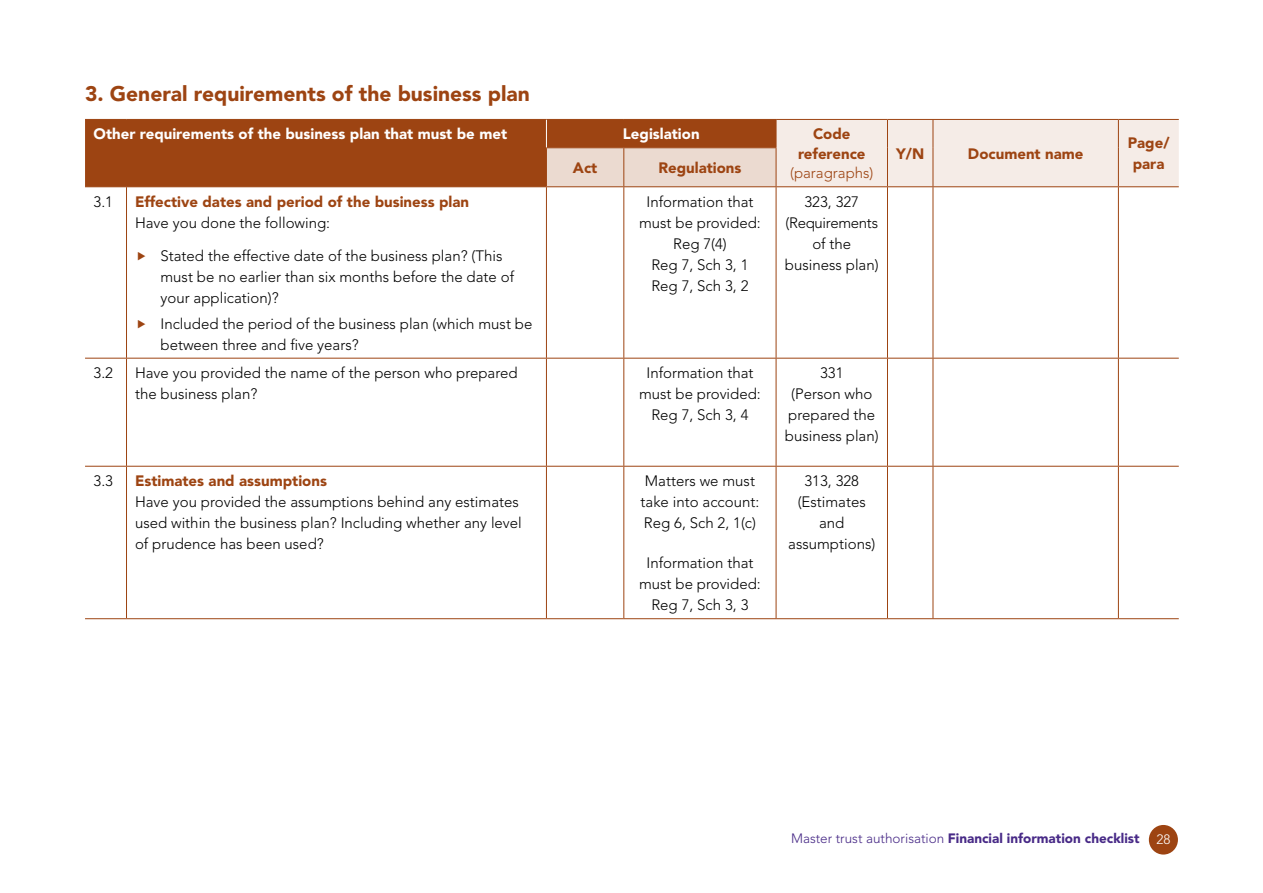
<style>
.page{position:relative;width:1263px;height:893px;background:#fff}
.page>*{position:absolute;margin:0;border:0;box-sizing:border-box;transform-origin:0 0}
.t1{font:900 21px "Avenir LT Std";color:#9d4412}
.t2{font:300 15px/21px "Avenir LT Std";color:#000;text-align:center}
.t3{font:900 15px/19.5px "Avenir LT Std";color:#9d4412;text-align:center}
.t4{font:900 15px "Avenir LT Std";color:#fff}
.t5{font:300 15px "Avenir LT Std";color:#9d4412}
.t6{font:900 13.5px "Avenir LT Std";color:#482a87}
.s1{font-weight:300}
.s2{font-weight:300;color:#fff}
</style>
<div class="page">
<div style="left:1149px;top:825px;width:29px;height:29px;background:#9d4412;border-radius:50%"></div>
<div style="left:85px;top:120px;width:461px;height:66px;background:#9d4412"></div>
<hr style="left:623px;top:187px;width:1px;height:171px;background:#9d4412">
<hr style="left:776px;top:187px;width:1px;height:171px;background:#9d4412">
<hr style="left:623px;top:359px;width:1px;height:107px;background:#9d4412">
<hr style="left:776px;top:358px;width:111px;height:1px;background:#9d4412">
<hr style="left:776px;top:359px;width:1px;height:107px;background:#9d4412">
<hr style="left:546px;top:466px;width:78px;height:1px;background:#9d4412">
<hr style="left:624px;top:466px;width:152px;height:1px;background:#9d4412">
<hr style="left:623px;top:467px;width:1px;height:151px;background:#9d4412">
<hr style="left:776px;top:466px;width:111px;height:1px;background:#9d4412">
<hr style="left:776px;top:467px;width:1px;height:151px;background:#9d4412">
<hr style="left:776px;top:618px;width:111px;height:1px;background:#9d4412">
<hr style="left:887px;top:187px;width:1px;height:171px;background:#9d4412">
<hr style="left:887px;top:358px;width:46px;height:1px;background:#9d4412">
<hr style="left:887px;top:359px;width:1px;height:107px;background:#9d4412">
<hr style="left:1118px;top:358px;width:61px;height:1px;background:#9d4412">
<hr style="left:887px;top:466px;width:46px;height:1px;background:#9d4412">
<hr style="left:887px;top:467px;width:1px;height:151px;background:#9d4412">
<hr style="left:1118px;top:466px;width:61px;height:1px;background:#9d4412">
<hr style="left:887px;top:618px;width:46px;height:1px;background:#9d4412">
<hr style="left:1118px;top:618px;width:61px;height:1px;background:#9d4412">
<hr style="left:85px;top:119px;width:41px;height:1px;background:#9d4412">
<hr style="left:126px;top:119px;width:420px;height:1px;background:#9d4412">
<hr style="left:85px;top:186px;width:41px;height:1px;background:#9d4412">
<hr style="left:126px;top:186px;width:420px;height:1px;background:#9d4412">
<hr style="left:126px;top:187px;width:1px;height:171px;background:#9d4412">
<hr style="left:546px;top:187px;width:1px;height:171px;background:#9d4412">
<hr style="left:85px;top:358px;width:41px;height:1px;background:#9d4412">
<hr style="left:126px;top:358px;width:420px;height:1px;background:#9d4412">
<hr style="left:126px;top:359px;width:1px;height:107px;background:#9d4412">
<hr style="left:546px;top:359px;width:1px;height:107px;background:#9d4412">
<hr style="left:85px;top:466px;width:41px;height:1px;background:#9d4412">
<hr style="left:126px;top:466px;width:420px;height:1px;background:#9d4412">
<hr style="left:126px;top:467px;width:1px;height:151px;background:#9d4412">
<hr style="left:546px;top:467px;width:1px;height:151px;background:#9d4412">
<hr style="left:85px;top:618px;width:41px;height:1px;background:#9d4412">
<hr style="left:126px;top:618px;width:420px;height:1px;background:#9d4412">
<hr style="left:546px;top:358px;width:78px;height:1px;background:#9d4412">
<hr style="left:624px;top:358px;width:152px;height:1px;background:#9d4412">
<hr style="left:546px;top:618px;width:78px;height:1px;background:#9d4412">
<hr style="left:624px;top:618px;width:152px;height:1px;background:#9d4412">
<svg style="left:546px;top:119px;width:633px;height:68px"></svg>
<hr style="left:933px;top:148px;width:1px;height:38px;background:#9d4412">
<hr style="left:1118px;top:148px;width:1px;height:38px;background:#9d4412">
<hr style="left:933px;top:186px;width:185px;height:1px;background:#9d4412">
<hr style="left:933px;top:187px;width:1px;height:171px;background:#9d4412">
<hr style="left:1118px;top:187px;width:1px;height:171px;background:#9d4412">
<hr style="left:933px;top:358px;width:185px;height:1px;background:#9d4412">
<hr style="left:933px;top:359px;width:1px;height:107px;background:#9d4412">
<hr style="left:1118px;top:359px;width:1px;height:107px;background:#9d4412">
<hr style="left:933px;top:466px;width:185px;height:1px;background:#9d4412">
<hr style="left:933px;top:467px;width:1px;height:151px;background:#9d4412">
<hr style="left:1118px;top:467px;width:1px;height:151px;background:#9d4412">
<hr style="left:933px;top:618px;width:185px;height:1px;background:#9d4412">
<h1 class="t1" style="left:85px;top:81px;width:446px">3. General requirements of the business plan</h1>
<p class="t4" style="left:94px;top:125px;width:415px">Other requirements of the business plan that must be met</p>
<p class="t4" style="left:623px;top:125px;width:78px">Legislation</p>
<p class="t3" style="left:798px;top:124px;width:69px">Code reference</p>
<p class="t5" style="left:790px;top:164px;width:85px">(paragraphs)</p>
<p class="t3" style="left:1128px;top:133px;width:43px">Page/</p>
<p class="t3" style="left:896px;top:144px;width:30px">Y/N</p>
<p class="t3" style="left:968px;top:144px;width:117px">Document name</p>
<p class="t3" style="left:573px;top:158px;width:26px">Act</p>
<p class="t3" style="left:658px;top:158px;width:85px">Regulations</p>
<p class="t3" style="left:1133px;top:154px;width:33px">para</p>
<p class="t2" style="left:94px;top:191px;width:21px">3.1</p>
<p class="t3" style="left:135px;top:192px;width:336px">Effective dates and period of the business plan</p>
<p class="t2" style="left:135px;top:212px;width:197px">Have you done the following:</p>
<p class="t2" style="left:161px;top:246px;width:355px;text-align:left">Stated the effective date of the business plan? (This must be no earlier than six months before the date of your application)?</p>
<p class="t2" style="left:161px;top:313px;width:373px;text-align:left">Included the period of the business plan (which must be between three and five years?</p>
<p class="t2" style="left:639px;top:191px;width:123px">Information that must be provided:<br>Reg 7(4)<br>Reg 7, Sch 3, 1<br>Reg 7, Sch 3, 2</p>
<p class="t2" style="left:785px;top:191px;width:95px">323, 327 (Requirements of the business plan)</p>
<p class="t2" style="left:94px;top:362px;width:21px">3.2</p>
<p class="t2" style="left:135px;top:362px;width:384px;text-align:left">Have you provided the name of the person who prepared the business plan?</p>
<p class="t2" style="left:639px;top:362px;width:123px">Information that must be provided:<br>Reg 7, Sch 3, 4</p>
<p class="t2" style="left:785px;top:362px;width:95px">331<br>(Person who prepared the business plan)</p>
<p class="t2" style="left:94px;top:470px;width:21px">3.3</p>
<p class="t3" style="left:135px;top:471px;width:193px">Estimates and assumptions</p>
<p class="t2" style="left:135px;top:491px;width:388px;text-align:left">Have you provided the assumptions behind any estimates used within the business plan? Including whether any level of prudence has been used?</p>
<p class="t2" style="left:788px;top:470px;width:88px">313, 328 (Estimates and assumptions)</p>
<p class="t2" style="left:641px;top:470px;width:120px;text-align:left">Matters we must take into account:<br>Reg 6, Sch 2, 1(c)</p>
<p class="t2" style="left:639px;top:553px;width:123px">Information that must be provided:<br>Reg 7, Sch 3, 3</p>
<p class="t6" style="left:791px;top:830px;width:381px"><span class="s1">Master trust authorisation</span> Financial information checklist <span class="s2">28</span></p>
</div>
